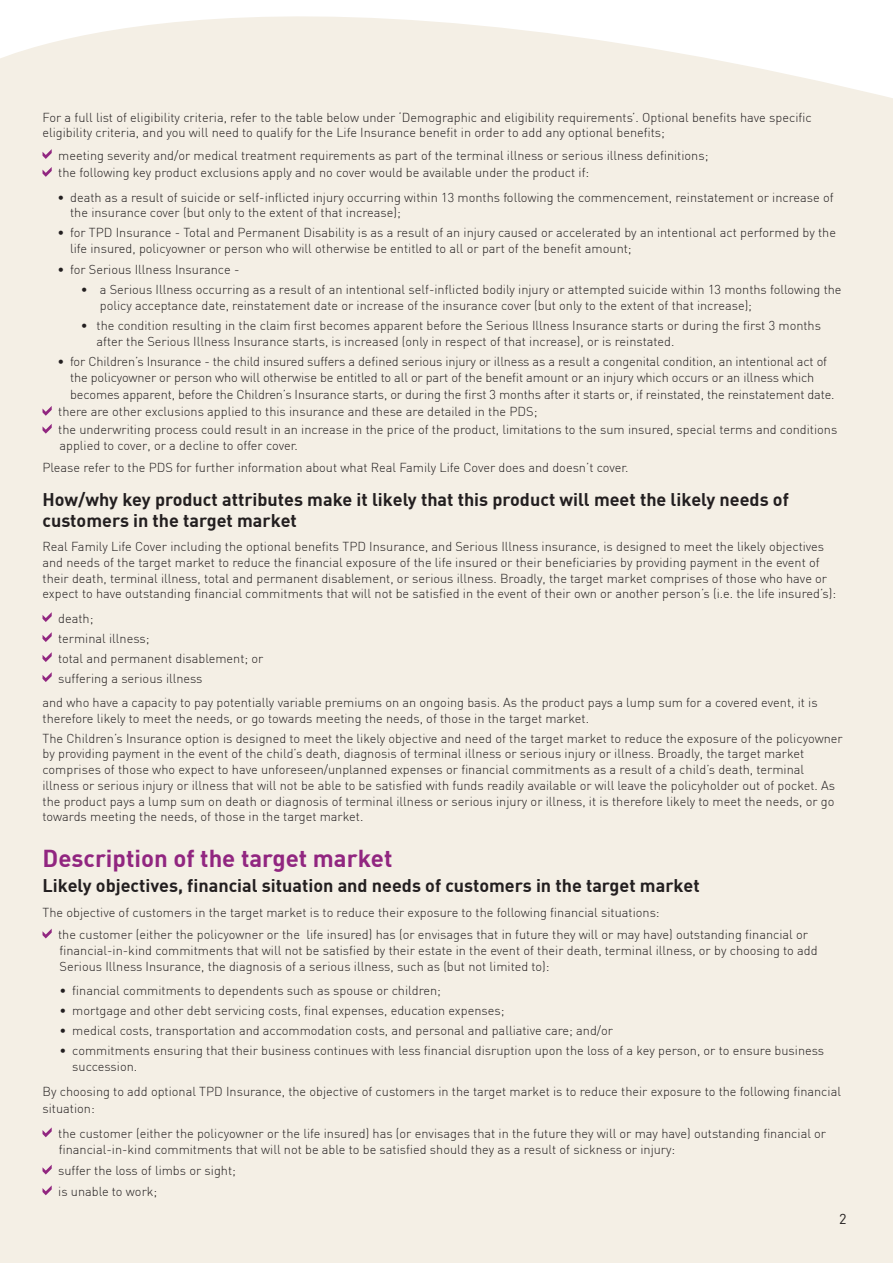
<style>
.page{position:relative;width:893px;height:1263px;background:#fff}
.page>*{position:absolute;margin:0;border:0;box-sizing:border-box;transform-origin:0 0}
.copy-1{font:700 24px "DIN";color:#912680}
.t1{font:700 18px/21px "DIN";color:#231f20}
.t2{font:14.25px "DIN";color:#231f20}
.copy-1-2{font:300 12.75px/15.8px "DIN";color:#231f20}
</style>
<div class="page">
<div style="left:0;top:16px;width:893px;height:1247px;background:#f4efe5"></div>
<svg style="left:43px;top:149px;width:9px;height:10px"></svg>
<svg style="left:43px;top:167px;width:9px;height:10px"></svg>
<svg style="left:43px;top:406px;width:9px;height:10px"></svg>
<svg style="left:43px;top:424px;width:9px;height:10px"></svg>
<svg style="left:43px;top:612px;width:9px;height:10px"></svg>
<svg style="left:43px;top:632px;width:9px;height:10px"></svg>
<svg style="left:43px;top:652px;width:9px;height:10px"></svg>
<svg style="left:43px;top:672px;width:9px;height:10px"></svg>
<svg style="left:43px;top:929px;width:9px;height:9px"></svg>
<svg style="left:43px;top:1127px;width:9px;height:10px"></svg>
<svg style="left:43px;top:1165px;width:9px;height:9px"></svg>
<svg style="left:43px;top:1185px;width:9px;height:10px"></svg>
<p class="copy-1-2" style="left:43px;top:109px;width:771px">For a full list of eligibility criteria, refer to the table below under ‘Demographic and eligibility requirements’. Optional benefits have specific eligibility criteria, and you will need to qualify for the Life Insurance benefit in order to add any optional benefits;</p>
<p class="copy-1-2" style="left:58px;top:147px;width:652px">meeting severity and/or medical treatment requirements as part of the terminal illness or serious illness definitions;</p>
<p class="copy-1-2" style="left:58px;top:165px;width:533px">the following key product exclusions apply and no cover would be available under the product if:</p>
<p class="copy-1-2" style="left:70px;top:189px;width:765px;text-indent:-13px">• death as a result of suicide or self-inflicted injury occurring within 13 months following the commencement, reinstatement or increase of the insurance cover (but only to the extent of that increase);</p>
<p class="copy-1-2" style="left:70px;top:225px;width:767px;text-indent:-13px">• for TPD Insurance - Total and Permanent Disability is as a result of an injury caused or accelerated by an intentional act performed by the life insured, policyowner or person who will otherwise be entitled to all or part of the benefit amount;</p>
<p class="copy-1-2" style="left:57px;top:261px;width:184px">• for Serious Illness Insurance -</p>
<p class="copy-1-2" style="left:100px;top:281px;width:743px;text-indent:-19px">• a Serious Illness occurring as a result of an intentional self-inflicted bodily injury or attempted suicide within 13 months following the policy acceptance date, reinstatement date or increase of the insurance cover (but only to the extent of that increase);</p>
<p class="copy-1-2" style="left:97px;top:317px;width:726px;line-height:16.5px;text-indent:-16px">• the condition resulting in the claim first becomes apparent before the Serious Illness Insurance starts or during the first 3 months after the Serious Illness Insurance starts, is increased (only in respect of that increase), or is reinstated.</p>
<p class="copy-1-2" style="left:70px;top:353px;width:766px;line-height:16.2px;text-indent:-13px">• for Children’s Insurance - the child insured suffers a defined serious injury or illness as a result a congenital condition, an intentional act of the policyowner or person who will otherwise be entitled to all or part of the benefit amount or an injury which occurs or an illness which becomes apparent, before the Children’s Insurance starts, or during the first 3 months after it starts or, if reinstated, the reinstatement date.</p>
<p class="copy-1-2" style="left:58px;top:404px;width:481px">there are other exclusions applied to this insurance and these are detailed in the PDS;</p>
<p class="copy-1-2" style="left:58px;top:422px;width:781px">the underwriting process could result in an increase in the price of the product, limitations to the sum insured, special terms and conditions applied to cover, or a decline to offer cover.</p>
<p class="copy-1-2" style="left:43px;top:460px;width:587px">Please refer to the PDS for further information about what Real Family Life Cover does and doesn’t cover.</p>
<p class="t1" style="left:43px;top:488px;width:748px">How/why key product attributes make it likely that this product will meet the likely needs of customers in the target market</p>
<p class="copy-1-2" style="left:43px;top:539px;width:795px">Real Family Life Cover including the optional benefits TPD Insurance, and Serious Illness insurance, is designed to meet the likely objectives and needs of the target market to reduce the financial exposure of the life insured or their beneficiaries by providing payment in the event of their death, terminal illness, total and permanent disablement, or serious illness. Broadly, the target market comprises of those who have or expect to have outstanding financial commitments that will not be satisfied in the event of their own or another person’s (i.e. the life insured’s):</p>
<p class="copy-1-2" style="left:58px;top:610px;width:37px">death;</p>
<p class="copy-1-2" style="left:58px;top:630px;width:93px">terminal illness;</p>
<p class="copy-1-2" style="left:58px;top:650px;width:207px">total and permanent disablement; or</p>
<p class="copy-1-2" style="left:58px;top:670px;width:146px">suffering a serious illness</p>
<p class="copy-1-2" style="left:43px;top:694px;width:777px">and who have a capacity to pay potentially variable premiums on an ongoing basis. As the product pays a lump sum for a covered event, it is therefore likely to meet the needs, or go towards meeting the needs, of those in the target market.</p>
<p class="copy-1-2" style="left:43px;top:730px;width:802px">The Children’s Insurance option is designed to meet the likely objective and need of the target market to reduce the exposure of the policyowner by providing payment in the event of the child’s death, diagnosis of terminal illness or serious injury or illness. Broadly, the target market comprises of those who expect to have unforeseen/unplanned expenses or financial commitments as a result of a child’s death, terminal illness or serious injury or illness that will not be able to be satisfied with funds readily available or will leave the policyholder out of pocket. As the product pays a lump sum on death or diagnosis of terminal illness or serious injury or illness, it is therefore likely to meet the needs, or go towards meeting the needs, of those in the target market.</p>
<p class="copy-1" style="left:43px;top:842px;width:351px">Description of the target market</p>
<p class="t1" style="left:43px;top:874px;width:659px">Likely objectives, financial situation and needs of customers in the target market</p>
<p class="copy-1-2" style="left:43px;top:904px;width:619px">The objective of customers in the target market is to reduce their exposure to the following financial situations:</p>
<p class="copy-1-2" style="left:58px;top:926px;width:761px">the customer (either the policyowner or the life insured) has (or envisages that in future they will or may have) outstanding financial or financial-in-kind commitments that will not be satisfied by their estate in the event of their death, terminal illness, or by choosing to add<br>Serious Illness Insurance, the diagnosis of a serious illness, such as (but not limited to):</p>
<p class="copy-1-2" style="left:60px;top:982px;width:383px">• financial commitments to dependents such as spouse or children;</p>
<p class="copy-1-2" style="left:60px;top:1002px;width:446px">• mortgage and other debt servicing costs, final expenses, education expenses;</p>
<p class="copy-1-2" style="left:60px;top:1022px;width:555px">• medical costs, transportation and accommodation costs, and personal and palliative care; and/or</p>
<p class="copy-1-2" style="left:72px;top:1042px;width:753px;line-height:16.5px;text-indent:-13px">• commitments ensuring that their business continues with less financial disruption upon the loss of a key person, or to ensure business succession.</p>
<p class="copy-1-2" style="left:43px;top:1083px;width:800px;line-height:16.5px">By choosing to add optional TPD Insurance, the objective of customers in the target market is to reduce their exposure to the following financial situation:</p>
<p class="copy-1-2" style="left:58px;top:1125px;width:769px;line-height:16.5px">the customer (either the policyowner or the life insured) has (or envisages that in the future they will or may have) outstanding financial or financial-in-kind commitments that will not be able to be satisfied should they as a result of sickness or injury:</p>
<p class="copy-1-2" style="left:58px;top:1162px;width:179px">suffer the loss of limbs or sight;</p>
<p class="copy-1-2" style="left:58px;top:1183px;width:101px">is unable to work;</p>
<p class="t2" style="left:839px;top:1210px;width:9px">2</p>
</div>
